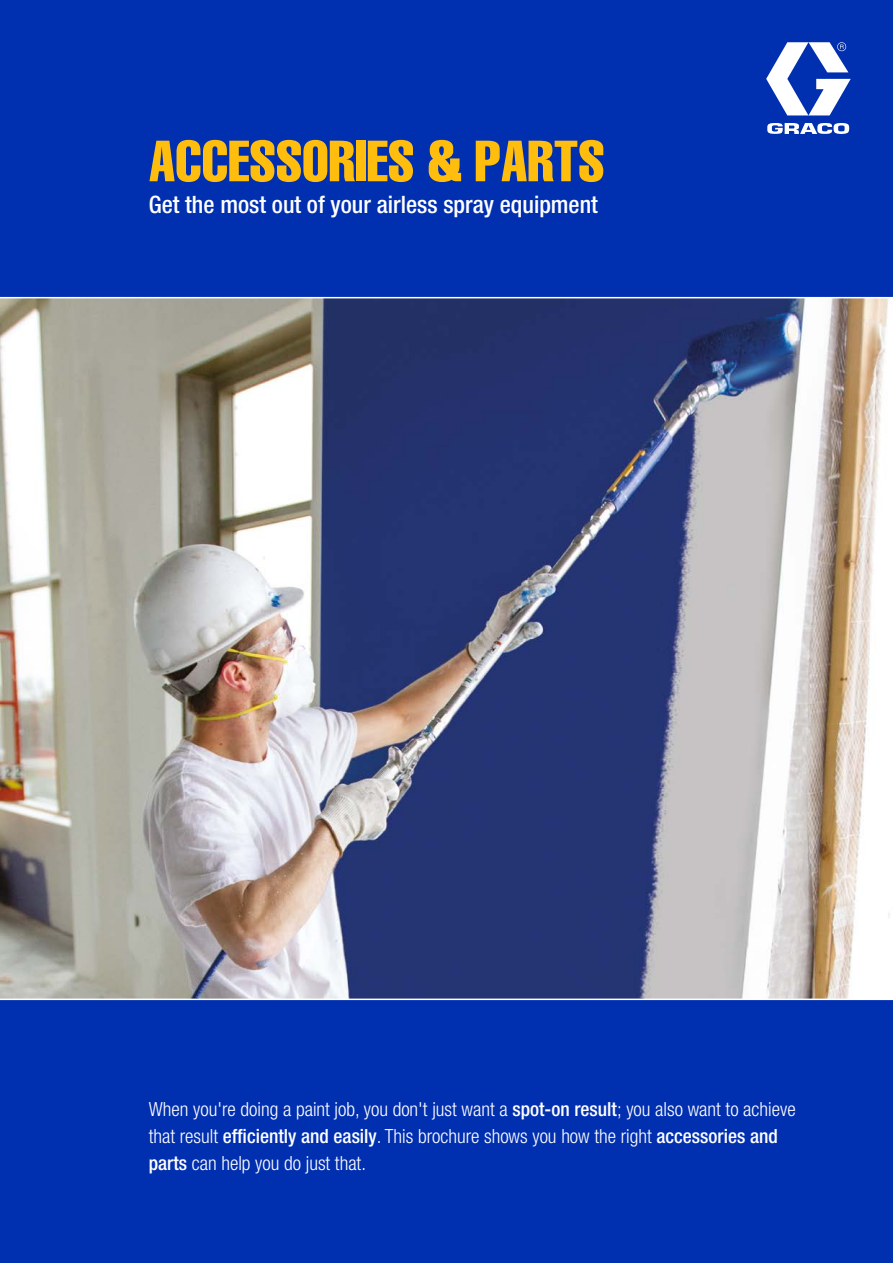
<style>
.page{position:relative;width:893px;height:1263px;background:#002fb0}
.page>*{position:absolute;margin:0;border:0;box-sizing:border-box;transform-origin:0 0}
.t1{font:57px "Helvetica LT Std Comp";color:#ffbe0e}
.t2{font:500 condensed 24px "Helvetica Neue LT Std";color:#fff}
.t3{font:300 condensed 19.5px/27px "Helvetica Neue LT Std";color:#fff}
.s1{font-weight:500}
</style>
<div class="page">
<svg style="left:766px;top:42px;width:85px;height:92px"></svg>
<img style="left:0;top:298px;width:893px;height:700px">
<hr style="left:0;top:297px;width:893px;height:1px;background:#fff">
<hr style="left:0;top:998px;width:893px;height:2px;background:#fff">
<h1 class="t1" style="left:149px;top:125px;width:457px">ACCESSORIES &amp; PARTS</h1>
<p class="t2" style="left:149px;top:190px;width:451px">Get the most out of your airless spray equipment</p>
<p class="t3" style="left:149px;top:1096px;width:648px">When you're doing a paint job, you don't just want a <span class="s1">spot-on result</span>; you also want to achieve that result <span class="s1">efficiently and easily</span>. This brochure shows you how the right <span class="s1">accessories and parts</span> can help you do just that.</p>
</div>
